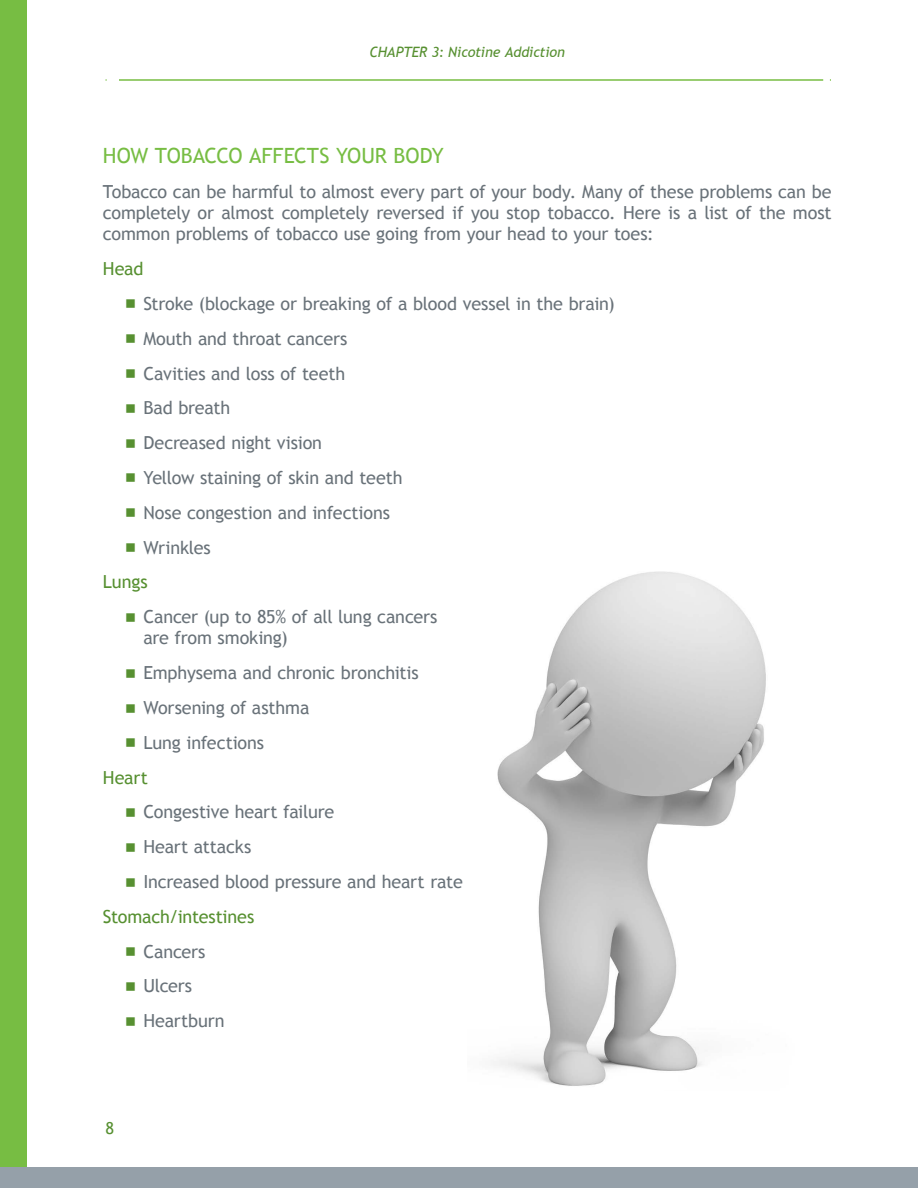
<style>
.page{position:relative;width:918px;height:1188px;background:#fff}
.page>*{position:absolute;margin:0;border:0;box-sizing:border-box;transform-origin:0 0}
.t1{font:21px "Trebuchet MS";color:#77bd43}
.t2{font:18px/21.3px "Trebuchet MS";letter-spacing:-.01em;color:#697279;text-align:justify}
.t3{font:18px "Trebuchet MS";letter-spacing:-.01em;color:#579031}
.t4{font:16.5px "Trebuchet MS";color:#579031}
.t5{font:italic 14.25px "Trebuchet MS";letter-spacing:-.01em;color:#579031}
</style>
<div class="page">
<div style="left:0;top:1167px;width:918px;height:21px;background:#95a0a9"></div>
<hr style="left:119px;top:79px;width:704px;height:2px;background:#77bd43">
<div style="left:0;top:0;width:27px;height:1167px;background:#77bd43"></div>
<img style="left:493px;top:571px;width:273px;height:515px">
<p class="t5" style="left:370px;top:44px;width:197px">CHAPTER 3: Nicotine Addiction</p>
<h2 class="t1" style="left:103px;top:143px;width:342px">HOW TOBACCO AFFECTS YOUR BODY</h2>
<p class="t2" style="left:103px;top:181px;width:730px">Tobacco can be harmful to almost every part of your body. Many of these problems can be completely or almost completely reversed if you stop tobacco. Here is a list of the most common problems of tobacco use going from your head to your toes:</p>
<p class="t3" style="left:103px;top:258px;width:42px">Head</p>
<p class="t2" style="left:143px;top:293px;width:473px">Stroke (blockage or breaking of a blood vessel in the brain)</p>
<p class="t2" style="left:143px;top:328px;width:205px">Mouth and throat cancers</p>
<p class="t2" style="left:143px;top:363px;width:203px">Cavities and loss of teeth</p>
<p class="t2" style="left:143px;top:398px;width:88px">Bad breath</p>
<p class="t2" style="left:143px;top:432px;width:180px">Decreased night vision</p>
<p class="t2" style="left:143px;top:467px;width:261px">Yellow staining of skin and teeth</p>
<p class="t2" style="left:143px;top:502px;width:248px">Nose congestion and infections</p>
<p class="t2" style="left:143px;top:537px;width:69px">Wrinkles</p>
<p class="t3" style="left:103px;top:571px;width:46px">Lungs</p>
<p class="t2" style="left:143px;top:606px;width:296px">Cancer (up to 85% of all lung cancers</p>
<p class="t2" style="left:143px;top:628px;width:146px">are from smoking)</p>
<p class="t2" style="left:143px;top:662px;width:277px">Emphysema and chronic bronchitis</p>
<p class="t2" style="left:143px;top:697px;width:168px">Worsening of asthma</p>
<p class="t2" style="left:143px;top:732px;width:122px">Lung infections</p>
<p class="t3" style="left:103px;top:767px;width:46px">Heart</p>
<p class="t2" style="left:143px;top:802px;width:192px">Congestive heart failure</p>
<p class="t2" style="left:143px;top:836px;width:110px">Heart attacks</p>
<p class="t2" style="left:143px;top:871px;width:321px">Increased blood pressure and heart rate</p>
<p class="t3" style="left:103px;top:906px;width:153px">Stomach/intestines</p>
<p class="t2" style="left:143px;top:941px;width:64px">Cancers</p>
<p class="t2" style="left:143px;top:976px;width:50px">Ulcers</p>
<p class="t2" style="left:143px;top:1010px;width:83px">Heartburn</p>
<p class="t4" style="left:106px;top:1118px;width:10px">8</p>
</div>
